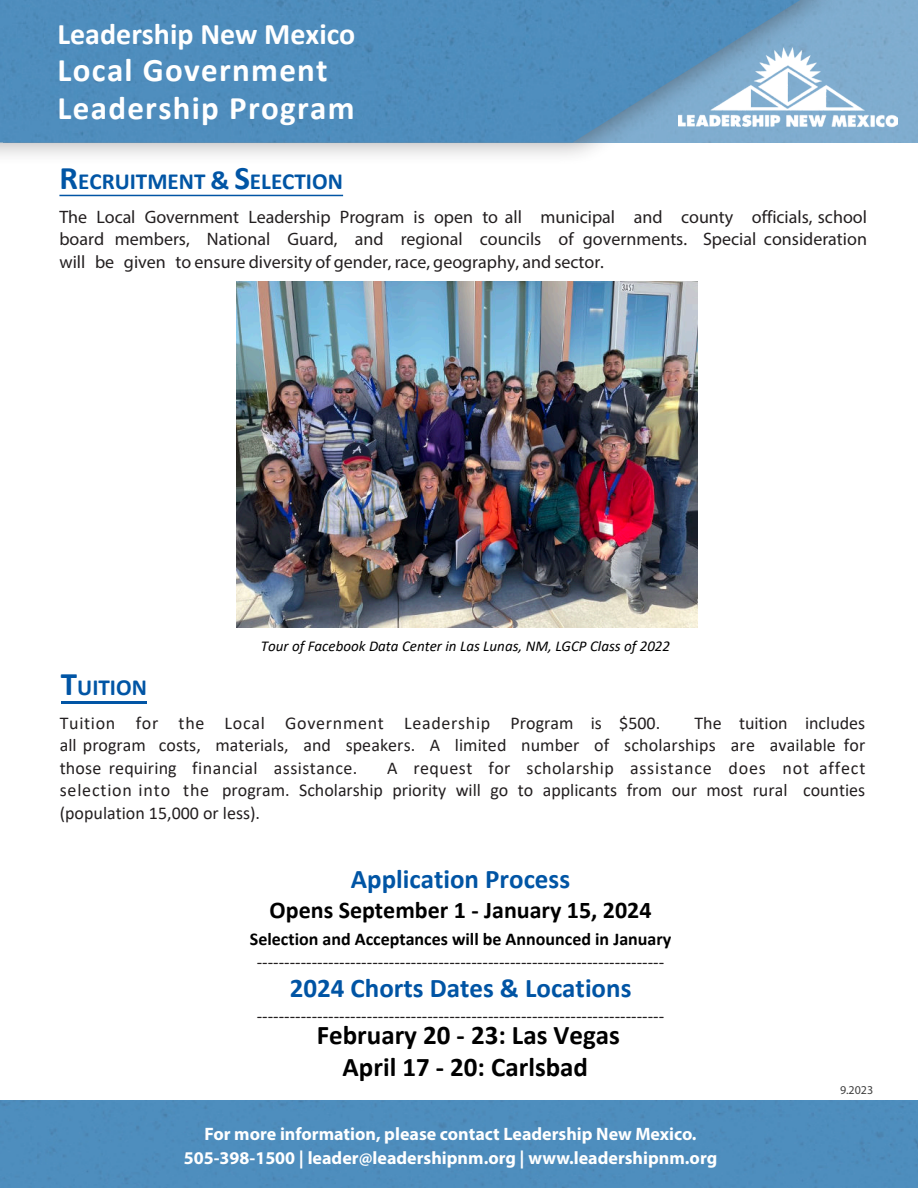
<style>
.page{position:relative;width:918px;height:1188px;background:#fff}
.page>*{position:absolute;margin:0;border:0;box-sizing:border-box;transform-origin:0 0}
.t1{font:700 33px/38.1px "Calibri";letter-spacing:.04em;color:#fff}
.t2{font:700 30px "Calibri";color:#fff}
.t3{font:700 27px/32.4px "Calibri";color:#000;text-align:center}
.t4{font:700 27px "Calibri";color:#0054a4}
.t5{font:700 27px "Calibri";color:#0155a5}
.t6{font:700 24px "Calibri";color:#000}
.t7{font:700 23.1px "Calibri";color:#0155a5}
.t8{font:18px/22.5px "Calibri";letter-spacing:.01em;color:#231f20;text-align:justify}
.t9{font:18px/22.5px "Myriad Pro";color:#231f20;text-align:justify}
.t10{font:700 18px/24px "Myriad Pro";color:#fff;text-align:center}
.t11{font:18px "Calibri";letter-spacing:.04em;color:#231f20}
.t12{font:700 18px "Calibri";color:#000}
.t13{font:italic 15px "Calibri";color:#000}
.t14{font:12px "Myriad Pro";color:#404040}
.s1{font-size:33px}
.s2{font-size:27px}
.s3{color:#0054a4}
.s4{font-style:inherit}
</style>
<div class="page">
<div style="left:0;top:0;width:847px;height:165px;background:#231f20;opacity:.4"></div>
<img style="left:0;top:0;width:800px;height:143px">
<hr style="left:59px;top:195px;width:284px;height:1px;background:#0155a5">
<div style="left:0;top:1101px;width:918px;height:87px;background:#4e8ebe"></div>
<img style="left:236px;top:281px;width:461px;height:347px">
<hr style="left:61px;top:701px;width:86px;height:2px;background:#0155a5">
<img style="left:679px;top:48px;width:219px;height:83px">
<h2 class="t2" style="left:58px;top:13px;width:299px">Leadership New Mexico</h2>
<h1 class="t1" style="left:58px;top:51px;width:299px">Local Government<br>Leadership Program</h1>
<p class="t7" style="left:60px;top:165px;width:285px"><span class="s1">R</span>ECRUITMENT <span class="s2">&amp;</span> <span class="s1">S</span>ELECTION</p>
<p class="t9" style="left:59px;top:207px;width:809px">The Local Government Leadership Program is open to all municipal and county officials, school board members, National Guard, and regional councils of governments. Special consideration will be given to ensure diversity of gender, race, geography, and sector.</p>
<p class="t13" style="left:261px;top:635px;width:411px">Tour of Facebook Data Center in Las Lunas, NM, LGCP Class of 2022</p>
<p class="t7" style="left:61px;top:671px;width:88px"><span class="s1">T</span>UITION</p>
<p class="t11" style="left:60px;top:710px;width:602px">Tuition for the Local Government Leadership Program is $500.</p>
<p class="t8" style="left:60px;top:711px;width:807px;text-indent:635px">The tuition includes all program costs, materials, and speakers. A limited number of scholarships are available for those requiring financial assistance.</p>
<p class="t8" style="left:60px;top:756px;width:807px;text-indent:327px">A request for scholarship assistance does not affect selection into the program. Scholarship priority will go to applicants from our most rural counties (population 15,000 or less).</p>
<h3 class="t5" style="left:351px;top:860px;width:221px">Applicati<span class="s3">on P</span>rocess</h3>
<h3 class="t6" style="left:270px;top:893px;width:383px">Opens September 1 - January 15, 2024</h3>
<p class="t12" style="left:250px;top:926px;width:423px">Selection and Acceptances will be Announced in January</p>
<p class="t8" style="left:257px;top:951px;width:409px">--------------------------------------------------------------------------</p>
<h3 class="t4" style="left:290px;top:969px;width:343px">2024 Chorts Dates &amp; Locations</h3>
<p class="t8" style="left:257px;top:1005px;width:409px">--------------------------------------------------------------------------</p>
<h3 class="t3" style="left:317px;top:1018px;width:305px">February 20 - 2<span class="s4">3</span>: Las Vegas<br>April 1<span class="s4">7</span> - 20: Carlsbad</h3>
<p class="t10" style="left:184px;top:1123px;width:535px">For more information, please contact Leadership New Mexico.<br>505-398-1500 | leader@leadershipnm.org | www.leadershipnm.org</p>
<p class="t14" style="left:840px;top:1083px;width:35px">9.2023</p>
</div>
